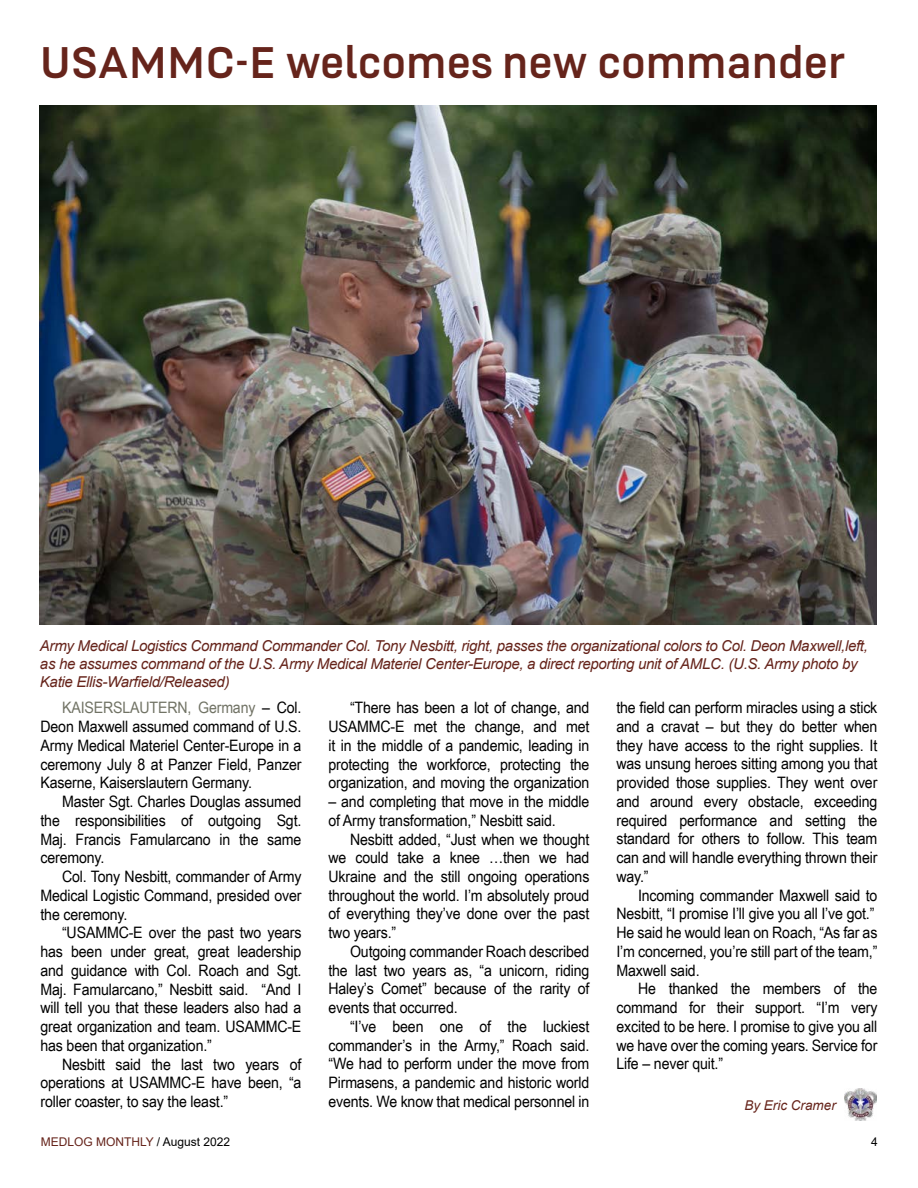
<style>
.page{position:relative;width:918px;height:1188px;background:#fff}
.page>*{position:absolute;margin:0;border:0;box-sizing:border-box;transform-origin:0 0}
.t1{font:49.5px "US Army";color:#66241b}
.t2{font:15.75px/18.8px "Arial Narrow";letter-spacing:-.01em;color:#000;text-align:justify;scale:1.1 1}
.t3{font:italic 15px/18px "Arial";letter-spacing:-.02em;color:#66241b}
.t4{font:italic 13.5px "Arial";color:#66241b}
.t5{font:12px "Arial";color:#66241b}
.t6{font:12px "Arial";color:#000}
.s1{color:#717365}
.s2{color:#000}
</style>
<div class="page">
<img style="left:40px;top:106px;width:837px;height:518px">
<img style="left:844px;top:1088px;width:32px;height:32px">
<h1 class="t1" style="left:40px;top:36px;width:806px">USAMMC-E welcomes new commander</h1>
<p class="t3" style="left:40px;top:636px;width:830px">Army Medical Logistics Command Commander Col. Tony Nesbitt, right, passes the organizational colors to Col. Deon Maxwell,left, as he assumes command of the U.S. Army Medical Materiel Center-Europe, a direct reporting unit of AMLC. (U.S. Army photo by<br>Katie Ellis-Warfield/Released)</p>
<p class="t2" style="left:40px;top:698px;width:239px;text-indent:22px"><span class="s1">KAISERSLAUTERN, Germany</span> – Col.<br>Deon Maxwell assumed command of U.S.<br>Army Medical Materiel Center-Europe in a ceremony July 8 at Panzer Field, Panzer Kaserne, Kaiserslautern Germany.</p>
<p class="t2" style="left:40px;top:792px;width:239px;text-indent:22px">Master Sgt. Charles Douglas assumed the responsibilities of outgoing Sgt.<br>Maj. Francis Famularcano in the same ceremony.</p>
<p class="t2" style="left:40px;top:867px;width:239px;text-indent:22px">Col. Tony Nesbitt, commander of Army Medical Logistic Command, presided over the ceremony.</p>
<p class="t2" style="left:40px;top:923px;width:239px;text-indent:22px">“USAMMC-E over the past two years has been under great, great leadership and guidance with Col. Roach and Sgt.<br>Maj. Famularcano,” Nesbitt said. “And I will tell you that these leaders also had a great organization and team. USAMMC-E has been that organization.”</p>
<p class="t2" style="left:40px;top:1054px;width:239px;text-indent:22px">Nesbitt said the last two years of operations at USAMMC-E have been, “a roller coaster, to say the least.”</p>
<p class="t2" style="left:328px;top:698px;width:239px;text-indent:22px">“There has been a lot of change, and USAMMC-E met the change, and met it in the middle of a pandemic, leading in protecting the workforce, protecting the organization, and moving the organization</p>
<p class="t2" style="left:328px;top:792px;width:239px">– and completing that move in the middle of Army transformation,” Nesbitt said.</p>
<p class="t2" style="left:328px;top:829px;width:239px;text-indent:22px">Nesbitt added, “Just when we thought we could take a knee …then we had Ukraine and the still ongoing operations throughout the world. I’m absolutely proud of everything they’ve done over the past two years.”</p>
<p class="t2" style="left:328px;top:941px;width:239px;text-indent:22px">Outgoing commander Roach described the last two years as, “a unicorn, riding Haley’s Comet” because of the rarity of events that occurred.</p>
<p class="t2" style="left:328px;top:1016px;width:239px;text-indent:22px">“I’ve been one of the luckiest commander’s in the Army,” Roach said. “We had to perform under the move from Pirmasens, a pandemic and historic world events. We know that medical personnel in</p>
<p class="t2" style="left:616px;top:698px;width:239px">the field can perform miracles using a stick and a cravat – but they do better when they have access to the right supplies. It was unsung heroes sitting among you that provided those supplies. They went over and around every obstacle, exceeding required performance and setting the standard for others to follow. This team can and will handle everything thrown their way.”</p>
<p class="t2" style="left:616px;top:885px;width:239px;text-align:left;text-indent:22px">Incoming commander Maxwell said to Nesbitt, “I promise I’ll give you all I’ve got.” He said he would lean on Roach, “As far as I’m concerned, you’re still part of the team,” Maxwell said.</p>
<p class="t2" style="left:616px;top:979px;width:239px;text-indent:22px">He thanked the members of the command for their support. “I’m very excited to be here. I promise to give you all we have over the coming years. Service for Life – never quit.”</p>
<p class="t4" style="left:744px;top:1097px;width:93px">By Eric Cramer</p>
<p class="t5" style="left:41px;top:1133px;width:191px">MEDLOG MONTHLY <span class="s2">/ August 2022</span></p>
<p class="t6" style="left:871px;top:1133px;width:8px">4</p>
</div>
